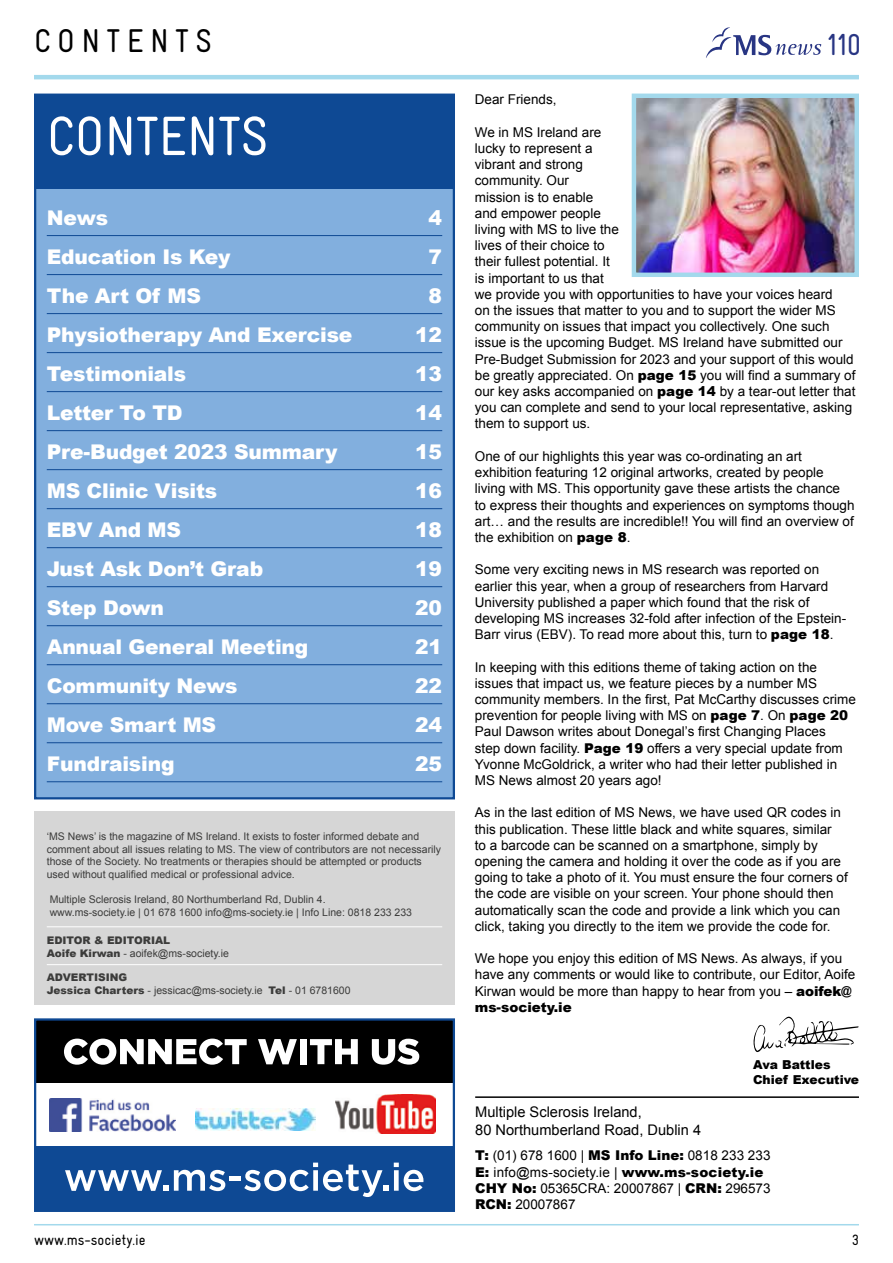
<style>
.page{position:relative;width:893px;height:1263px;background:#fff}
.page>*{position:absolute;margin:0;border:0;box-sizing:border-box;transform-origin:0 0}
.t1{font:55.5px "Gravur Condensed";color:#fff}
.t2{font:33px "Gravur Condensed";letter-spacing:.2em;color:#000}
.t3{font:30.3px "Gravur Condensed";color:#283583}
.t4{font:900 20.25px/39px "Arial";letter-spacing:-.01em;color:#fff}
.t5{font:15px "Gravur Condensed";color:#000}
.t6{font:14.7px/17.5px "Arial";color:#000}
.t7{font:13.5px/16.2px "Arial";color:#000}
.t8{font:900 12.3px/14.7px "Arial";color:#000}
.t9{font:10.5px/12.6px "Arial";color:#3c3c3b}
.t10{font:900 10.5px/12.6px "Arial";color:#3c3c3b}
.s1{font-weight:900}
.s2{font-weight:400}
</style>
<div class="page">
<svg style="left:706px;top:27px;width:115px;height:31px"></svg>
<hr style="left:34px;top:75px;width:825px;height:4px;background:#a3d9ec">
<hr style="left:34px;top:1224px;width:825px;height:1px;background:#a3d9ec">
<div style="left:34px;top:94px;width:421px;height:705px;background:#82afde;border:2px solid #0e4994"></div>
<div style="left:34px;top:94px;width:421px;height:95px;background:#0e4994"></div>
<div style="left:34px;top:811px;width:421px;height:193px;background:#d6d6d6"></div>
<hr style="left:47px;top:926px;width:395px;height:1px;background:#fff">
<hr style="left:47px;top:964px;width:395px;height:1px;background:#fff">
<div style="left:35px;top:1019px;width:419px;height:64px;background:#000"></div>
<div style="left:35px;top:1146px;width:419px;height:65px;background:#0e4994"></div>
<img style="left:49px;top:1099px;width:126px;height:32px">
<img style="left:336px;top:1095px;width:100px;height:39px">
<img style="left:196px;top:1108px;width:119px;height:22px">
<svg style="left:64px;top:1038px;width:183px;height:27px"></svg>
<svg style="left:258px;top:1039px;width:39px;height:25px"></svg>
<div style="left:300px;top:1039px;width:7px;height:25px;background:#fff"></div>
<svg style="left:310px;top:1039px;width:48px;height:25px"></svg>
<svg style="left:372px;top:1039px;width:47px;height:26px"></svg>
<svg style="left:65px;top:1170px;width:103px;height:21px"></svg>
<svg style="left:174px;top:1170px;width:51px;height:21px"></svg>
<div style="left:229px;top:1176px;width:12px;height:5px;background:#fff"></div>
<svg style="left:244px;top:1162px;width:144px;height:35px"></svg>
<svg style="left:394px;top:1162px;width:29px;height:29px"></svg>
<div style="left:34px;top:1018px;width:421px;height:194px;border:2px solid #0e4994"></div>
<hr style="left:475px;top:1096px;width:384px;height:2px;background:#000">
<img style="left:637px;top:99px;width:217px;height:173px">
<div style="left:632px;top:94px;width:227px;height:183px;border:4px solid #a3d9ec"></div>
<svg style="left:753px;top:1016px;width:105px;height:37px"></svg>
<hr style="left:47px;top:274px;width:395px;height:1px;background:#0e4994">
<hr style="left:47px;top:235px;width:395px;height:1px;background:#0e4994">
<hr style="left:47px;top:313px;width:395px;height:1px;background:#0e4994">
<hr style="left:47px;top:742px;width:395px;height:1px;background:#0e4994">
<hr style="left:47px;top:781px;width:395px;height:1px;background:#0e4994">
<hr style="left:47px;top:703px;width:395px;height:1px;background:#0e4994">
<hr style="left:47px;top:664px;width:395px;height:1px;background:#0e4994">
<hr style="left:47px;top:625px;width:395px;height:1px;background:#0e4994">
<hr style="left:47px;top:586px;width:395px;height:1px;background:#0e4994">
<hr style="left:47px;top:547px;width:395px;height:1px;background:#0e4994">
<hr style="left:47px;top:508px;width:395px;height:1px;background:#0e4994">
<hr style="left:47px;top:469px;width:395px;height:1px;background:#0e4994">
<hr style="left:47px;top:430px;width:395px;height:1px;background:#0e4994">
<hr style="left:47px;top:391px;width:395px;height:1px;background:#0e4994">
<hr style="left:47px;top:352px;width:395px;height:1px;background:#0e4994">
<h2 class="t2" style="left:34px;top:22px;width:179px">CONTENTS</h2>
<h3 class="t3" style="left:825px;top:27px;width:38px">110</h3>
<p class="t7" style="left:475px;top:92px;width:83px">Dear Friends,</p>
<p class="t7" style="left:475px;top:124px;width:382px">We in MS Ireland are<br>lucky to represent a<br>vibrant and strong<br>community. Our<br>mission is to enable<br>and empower people<br>living with MS to live the<br>lives of their choice to<br>their fullest potential. It<br>is important to us that<br>we provide you with opportunities to have your voices heard<br>on the issues that matter to you and to support the wider MS community on issues that impact you collectively. One such issue is the upcoming Budget. MS Ireland have submitted our Pre-Budget Submission for 2023 and your support of this would be greatly appreciated. On <span class="s1">page 15</span> you will find a summary of our key asks accompanied on <span class="s1">page 14</span> by a tear-out letter that you can complete and send to your local representative, asking them to support us.</p>
<p class="t7" style="left:475px;top:448px;width:381px">One of our highlights this year was co-ordinating an art exhibition featuring 12 original artworks, created by people living with MS. This opportunity gave these artists the chance to express their thoughts and experiences on symptoms though art… and the results are incredible!! You will find an overview of the exhibition on <span class="s1">page 8</span>.</p>
<p class="t7" style="left:475px;top:562px;width:373px">Some very exciting news in MS research was reported on earlier this year, when a group of researchers from Harvard University published a paper which found that the risk of developing MS increases 32-fold after infection of the Epstein-Barr virus (EBV). To read more about this, turn to <span class="s1">page 18</span>.</p>
<p class="t7" style="left:475px;top:659px;width:383px">In keeping with this editions theme of taking action on the issues that impact us, we feature pieces by a number MS community members. In the first, Pat McCarthy discusses crime prevention for people living with MS on <span class="s1">page 7</span>. On <span class="s1">page 20<br></span>Paul Dawson writes about Donegal’s first Changing Places<br>step down facility. <span class="s1">Page 19</span> offers a very special update from Yvonne McGoldrick, a writer who had their letter published in MS News almost 20 years ago!</p>
<p class="t7" style="left:475px;top:805px;width:374px">As in the last edition of MS News, we have used QR codes in this publication. These little black and white squares, similar<br>to a barcode can be scanned on a smartphone, simply by opening the camera and holding it over the code as if you are going to take a photo of it. You must ensure the four corners of the code are visible on your screen. Your phone should then automatically scan the code and provide a link which you can click, taking you directly to the item we provide the code for.</p>
<p class="t7" style="left:475px;top:950px;width:382px">We hope you enjoy this edition of MS News. As always, if you have any comments or would like to contribute, our Editor, Aoife Kirwan would be more than happy to hear from you – <span class="s1">aoifek@ ms-society.ie</span></p>
<h1 class="t1" style="left:47px;top:105px;width:223px">CONTENTS</h1>
<h3 class="t4" style="left:415px;top:197px;width:28px;text-align:right">4<br>7<br>8<br>12<br>13<br>14<br>15<br>16<br>18<br>19<br>20<br>21<br>22<br>24<br>25</h3>
<h3 class="t4" style="left:47px;top:197px;width:307px">News<br>Education Is Key<br>The Art Of MS<br>Physiotherapy And Exercise<br>Testimonials<br>Letter To TD<br>Pre-Budget 2023 Summary<br>MS Clinic Visits<br>EBV And MS<br>Just Ask Don’t Grab<br>Step Down<br>Annual General Meeting<br>Community News<br>Move Smart MS<br>Fundraising</h3>
<p class="t9" style="left:47px;top:830px;width:396px">‘MS News’ is the magazine of MS Ireland. It exists to foster informed debate and comment about all issues relating to MS. The view of contributors are not necessarily those of the Society. No treatments or therapies should be attempted or products used without qualified medical or professional advice.</p>
<p class="t9" style="left:50px;top:893px;width:364px">Multiple Sclerosis Ireland, 80 Northumberland Rd, Dublin 4. www.ms-society.ie | 01 678 1600 info@ms-society.ie | Info Line: 0818 233 233</p>
<p class="t10" style="left:47px;top:933px;width:184px">EDITOR &amp; EDITORIAL<br>Aoife Kirwan <span class="s2">- aoifek@ms-society.ie</span></p>
<p class="t9" style="left:47px;top:971px;width:305px"><span class="s1">ADVERTISING<br>Jessica Charters</span> - jessicac@ms-society.ie <span class="s1">Tel</span> - 01 6781600</p>
<p class="t8" style="left:753px;top:1057px;width:108px">Ava Battles<br>Chief Executive</p>
<p class="t6" style="left:475px;top:1103px;width:227px">Multiple Sclerosis Ireland,<br>80 Northumberland Road, Dublin 4</p>
<p class="t7" style="left:475px;top:1147px;width:297px"><span class="s1">T:</span> (01) 678 1600 | <span class="s1">MS Info Line:</span> 0818 233 233<br><span class="s1">E:</span> info@ms-society.ie | <span class="s1">www.ms-society.ie CHY No:</span> 05365CRA: 20007867 | <span class="s1">CRN:</span> 296573<br><span class="s1">RCN:</span> 20007867</p>
<p class="t5" style="left:34px;top:1231px;width:113px">www.ms-society.ie</p>
<p class="t5" style="left:852px;top:1231px;width:9px">3</p>
</div>
